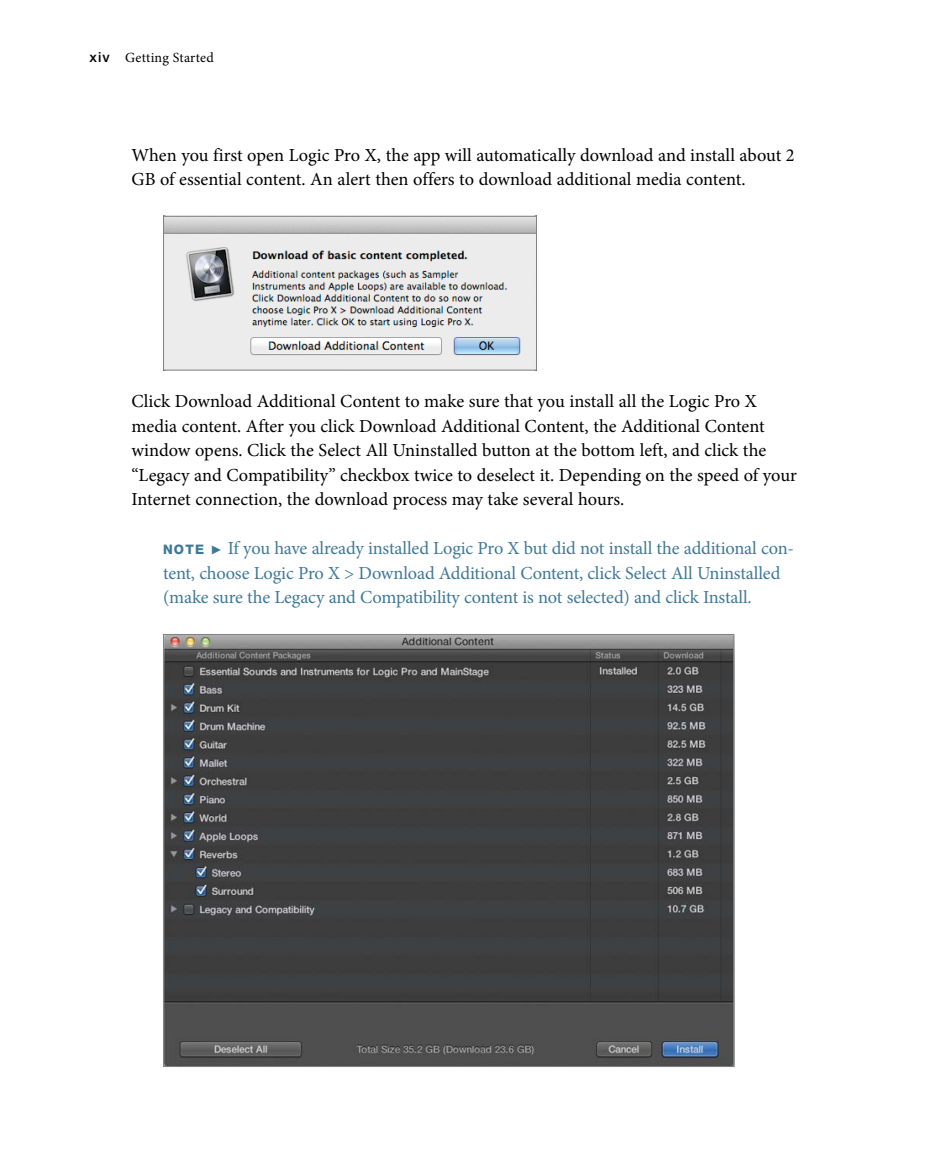
<style>
.page{position:relative;width:930px;height:1151px;background:#fff}
.page>*{position:absolute;margin:0;border:0;box-sizing:border-box;transform-origin:0 0}
.t1{font:18.38px/24.5px "Minion Pro";color:#000}
.t2{font:18.38px/24.5px "Minion Pro";letter-spacing:-.01em;color:#3e7998}
.t3{font:14px "Minion Pro";letter-spacing:.015em;color:#000}
.t4{font:800 13.12px "Helvetica Neue LT Std";color:#3e7998}
.s1{font-family:"Helvetica Neue LT Std";font-weight:500}
</style>
<div class="page">
<img style="left:165px;top:218px;width:370px;height:150px">
<div style="left:163px;top:216px;width:374px;height:154px;border:1px solid #808285"></div>
<img style="left:165px;top:636px;width:567px;height:428px">
<p class="t3" style="left:90px;top:48px;width:126px"><span class="s1">xiv</span> Getting Started</p>
<p class="t1" style="left:132px;top:143px;width:665px">When you first open Logic Pro X, the app will automatically download and install about 2<br>GB of essential content. An alert then offers to download additional media content.</p>
<p class="t1" style="left:132px;top:389px;width:667px">Click Download Additional Content to make sure that you install all the Logic Pro X media content. After you click Download Additional Content, the Additional Content window opens. Click the Select All Uninstalled button at the bottom left, and click the “Legacy and Compatibility” checkbox twice to deselect it. Depending on the speed of your Internet connection, the download process may take several hours.</p>
<p class="t4" style="left:163px;top:542px;width:33px">Note</p>
<p class="t2" style="left:163px;top:536px;width:632px;text-indent:48px">▶ If you have already installed Logic Pro X but did not install the additional con&shy;tent, choose Logic Pro X &gt; Download Additional Content, click Select All Uninstalled (make sure the Legacy and Compatibility content is not selected) and click Install.</p>
</div>
